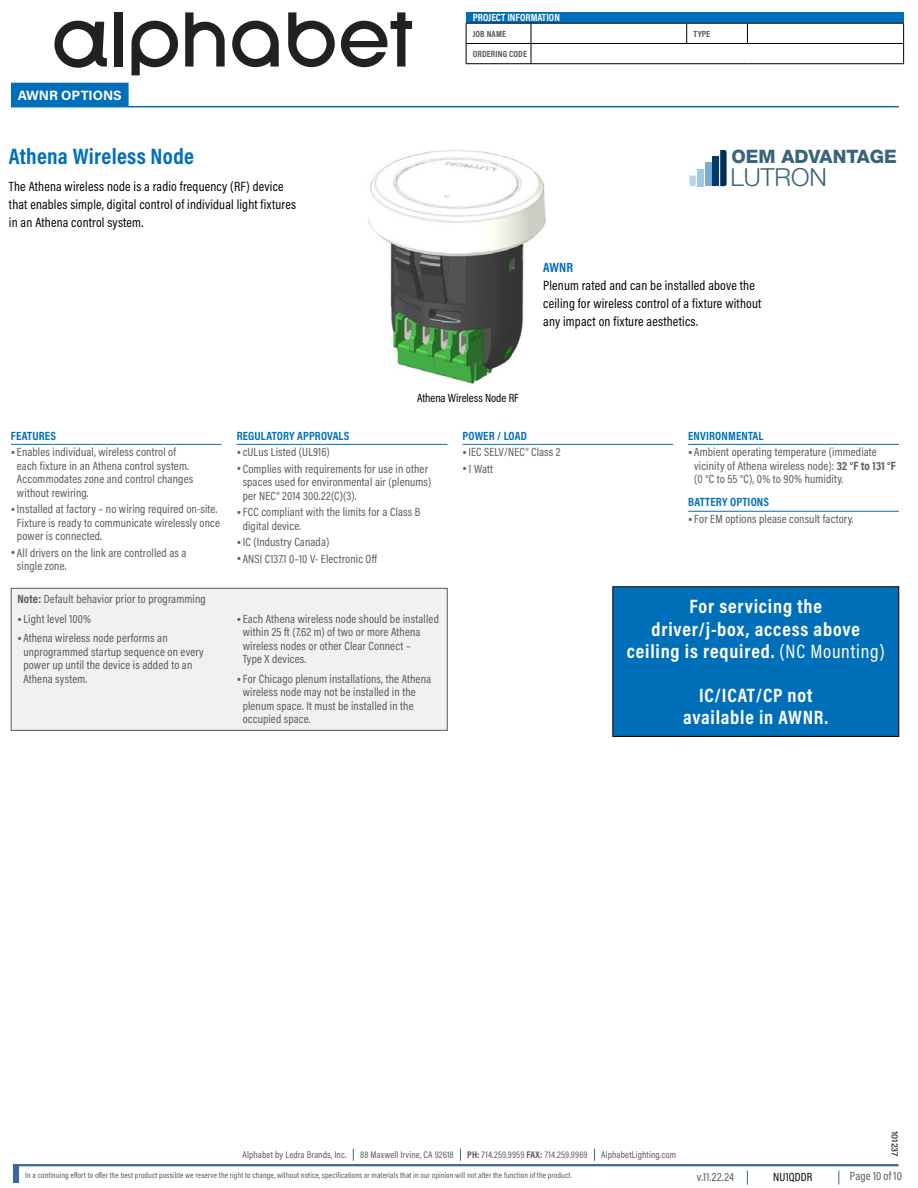
<style>
.page{position:relative;width:918px;height:1188px;background:#fff}
.page>*{position:absolute;margin:0;border:0;box-sizing:border-box;transform-origin:0 0}
.t1{font:300 24.9px "Helvetica Neue LT Std";letter-spacing:-.005em;color:#39647a}
.t2{font:700 22.5px "Acumin Pro Cond";letter-spacing:.015em;color:#006fba}
.t3{font:700 19.5px/22.5px "Acumin Pro Cond";letter-spacing:.04em;color:#fff;text-align:center}
.t4{font:800 18.45px "Helvetica Neue LT Std";color:#39647a}
.t5{font:13.5px/18px "Acumin Pro Cond";letter-spacing:.015em;color:#000}
.t6{font:700 13.5px "Acumin Pro";color:#fff}
.t7{font:12px/13.5px "Acumin Pro Cond";letter-spacing:.015em;color:#58595b}
.t8{font:700 12px "Acumin Pro Cond";letter-spacing:.015em;color:#006fba}
.t9{font:12px "Acumin Pro Cond";color:#000}
.t10{font:12px "Acumin Pro Cond";letter-spacing:.01em;color:#54565b}
.t11{font:700 10.5px "Acumin Pro Cond";color:#fff}
.t12{font:9.75px "Acumin Pro Cond";letter-spacing:.015em;color:#58595b}
.t13{font:700 9px "Acumin Pro Cond";letter-spacing:.015em;color:#54565b}
.t14{font:9px "Acumin Pro";color:#000}
.t15{font:8.25px "Acumin Pro Cond";letter-spacing:.015em;color:#54565b}
.s1{font-weight:700;color:#006fba}
.s2{font-size:18px}
.s3{font-weight:700}
.s4{font-weight:400}
</style>
<div class="page">
<svg style="left:353px;top:1149px;width:1px;height:12px"></svg>
<svg style="left:460px;top:1149px;width:1px;height:12px"></svg>
<svg style="left:594px;top:1149px;width:1px;height:12px"></svg>
<div style="left:466px;top:12px;width:438px;height:11px;background:#006fba"></div>
<hr style="left:466px;top:43px;width:65px;height:1px;background:#000">
<svg style="left:531px;top:24px;width:1px;height:39px"></svg>
<hr style="left:531px;top:43px;width:156px;height:1px;background:#000">
<hr style="left:687px;top:43px;width:60px;height:1px;background:#000">
<hr style="left:747px;top:43px;width:157px;height:1px;background:#000">
<svg style="left:686px;top:24px;width:1px;height:19px"></svg>
<svg style="left:747px;top:24px;width:1px;height:19px"></svg>
<hr style="left:466px;top:23px;width:65px;height:1px;background:#000">
<hr style="left:531px;top:23px;width:156px;height:1px;background:#000">
<hr style="left:687px;top:23px;width:60px;height:1px;background:#000">
<hr style="left:747px;top:23px;width:157px;height:1px;background:#000">
<svg style="left:903px;top:24px;width:1px;height:39px"></svg>
<svg style="left:466px;top:24px;width:1px;height:39px"></svg>
<hr style="left:466px;top:63px;width:65px;height:1px;background:#000">
<hr style="left:531px;top:63px;width:156px;height:1px;background:#000">
<hr style="left:687px;top:63px;width:60px;height:1px;background:#000">
<hr style="left:747px;top:63px;width:157px;height:1px;background:#000">
<svg style="left:54px;top:21px;width:53px;height:47px"></svg>
<div style="left:114px;top:12px;width:8px;height:55px;background:#212121"></div>
<svg style="left:132px;top:21px;width:46px;height:54px"></svg>
<svg style="left:185px;top:12px;width:40px;height:55px"></svg>
<svg style="left:341px;top:12px;width:71px;height:55px"></svg>
<svg style="left:288px;top:12px;width:47px;height:55px"></svg>
<svg style="left:232px;top:21px;width:47px;height:46px"></svg>
<hr style="left:13px;top:1164px;width:886px;height:2px;background:#3c6798">
<div style="left:13px;top:1164px;width:6px;height:19px;background:#3c6798"></div>
<svg style="left:838px;top:1171px;width:1px;height:13px"></svg>
<svg style="left:747px;top:1171px;width:1px;height:14px"></svg>
<div style="left:11px;top:83px;width:118px;height:24px;background:#006fba"></div>
<hr style="left:11px;top:106px;width:888px;height:1px;background:#006fba">
<svg style="left:689px;top:176px;width:7px;height:10px"></svg>
<div style="left:697px;top:169px;width:6px;height:17px;background:#a2c7e2"></div>
<div style="left:705px;top:163px;width:6px;height:23px;background:#7badd3"></div>
<div style="left:713px;top:156px;width:6px;height:30px;background:#003b71"></div>
<svg style="left:720px;top:150px;width:7px;height:36px"></svg>
<img style="left:368px;top:150px;width:178px;height:234px">
<hr style="left:11px;top:444px;width:211px;height:1px;background:#006fba">
<hr style="left:237px;top:444px;width:210px;height:1px;background:#006fba">
<hr style="left:688px;top:444px;width:211px;height:1px;background:#006fba">
<hr style="left:688px;top:511px;width:211px;height:1px;background:#006fba">
<hr style="left:462px;top:444px;width:211px;height:1px;background:#006fba">
<div style="left:11px;top:588px;width:436px;height:142px;background:#f1f1f1"></div>
<div style="left:11px;top:588px;width:436px;height:143px;border:1px solid #58595b"></div>
<div style="left:613px;top:587px;width:286px;height:149px;background:#006fba"></div>
<div style="left:613px;top:587px;width:286px;height:150px;border:1px solid #000"></div>
<p class="t6" style="left:18px;top:86px;width:106px">AWNR OPTIONS</p>
<p class="t11" style="left:473px;top:11px;width:89px">PROJECT INFORMATION</p>
<p class="t13" style="left:473px;top:28px;width:35px">JOB NAME</p>
<p class="t13" style="left:693px;top:28px;width:18px">TYPE</p>
<p class="t13" style="left:473px;top:48px;width:56px">ORDERING CODE</p>
<p class="t2" style="left:9px;top:141px;width:187px">Athena Wireless Node</p>
<p class="t4" style="left:731px;top:146px;width:167px">OEM ADVANTAGE</p>
<p class="t5" style="left:9px;top:177px;width:289px">The Athena wireless node is a radio frequency (RF) device that enables simple, digital control of individual light fixtures in an Athena control system.</p>
<p class="t1" style="left:730px;top:162px;width:98px">LUTRON</p>
<p class="t5" style="left:543px;top:258px;width:220px"><span class="s1">AWNR<br></span>Plenum rated and can be installed above the ceiling for wireless control of a fixture without any impact on fixture aesthetics.</p>
<p class="t8" style="left:11px;top:427px;width:47px">FEATURES</p>
<p class="t7" style="left:17px;top:445px;width:178px;text-indent:-6px"><span class="s2">•</span> Enables individual, wireless control of each fixture in an Athena control system.<br>Accommodates zone and control changes without rewiring.</p>
<p class="t7" style="left:17px;top:502px;width:205px;text-indent:-6px"><span class="s2">•</span>Installed at factory – no wiring required on-site.<br>Fixture is ready to communicate wirelessly once power is connected.</p>
<p class="t7" style="left:17px;top:545px;width:171px;text-indent:-6px"><span class="s2">•</span> All drivers on the link are controlled as a single zone.</p>
<p class="t7" style="left:17px;top:592px;width:190px"><span class="s3">Note:</span> Default behavior prior to programming</p>
<p class="t7" style="left:17px;top:612px;width:75px"><span class="s2">•</span>Light level 100%</p>
<p class="t7" style="left:23px;top:631px;width:182px;text-indent:-6px"><span class="s2">•</span> Athena wireless node performs an unprogrammed startup sequence on every power up until the device is added to an<br>Athena system.</p>
<p class="t9" style="left:417px;top:390px;width:103px">Athena Wireless Node RF</p>
<p class="t8" style="left:237px;top:427px;width:114px">REGULATORY APPROVALS</p>
<p class="t7" style="left:237px;top:445px;width:95px"><span class="s2">•</span>cULus Listed (UL916)</p>
<p class="t7" style="left:243px;top:461px;width:190px;text-indent:-6px"><span class="s2">•</span> Complies with requirements for use in other spaces used for environmental air (plenums) per NEC® 2014 300.22(C)(3).</p>
<p class="t7" style="left:243px;top:505px;width:179px;text-indent:-6px"><span class="s2">•</span>FCC compliant with the limits for a Class B digital device.</p>
<p class="t7" style="left:237px;top:535px;width:94px"><span class="s2">•</span>IC (Industry Canada)</p>
<p class="t7" style="left:237px;top:551px;width:142px"><span class="s2">•</span> ANSI C137.1 0–10 V- Electronic Off</p>
<p class="t7" style="left:243px;top:612px;width:198px;text-indent:-6px"><span class="s2">•</span> Each Athena wireless node should be installed within 25 ft (7.62 m) of two or more Athena wireless nodes or other Clear Connect –<br>Type X devices.</p>
<p class="t7" style="left:243px;top:672px;width:190px;text-indent:-6px"><span class="s2">•</span>For Chicago plenum installations, the Athena wireless node may not be installed in the plenum space. It must be installed in the occupied space.</p>
<p class="t8" style="left:462px;top:427px;width:66px">POWER / LOAD</p>
<p class="t7" style="left:462px;top:445px;width:100px"><span class="s2">•</span>IEC SELV/NEC® Class 2</p>
<p class="t7" style="left:462px;top:461px;width:32px"><span class="s2">•</span> 1 Watt</p>
<p class="t8" style="left:688px;top:427px;width:77px">ENVIRONMENTAL</p>
<p class="t7" style="left:694px;top:445px;width:203px;text-indent:-6px"><span class="s2">•</span> Ambient operating temperature (immediate vicinity of Athena wireless node): <span class="s3">32 °F to 131 °F </span>(0 °C to 55 °C), 0% to 90% humidity.</p>
<p class="t8" style="left:688px;top:494px;width:82px">BATTERY OPTIONS</p>
<p class="t7" style="left:688px;top:512px;width:167px"><span class="s2">•</span>For EM options please consult factory.</p>
<p class="t3" style="left:627px;top:595px;width:260px">For servicing the<br>driver/j-box, access above ceiling is required. <span class="s4">(NC Mounting)</span></p>
<p class="t3" style="left:683px;top:683px;width:147px">IC/ICAT/CP not available in AWNR.</p>
<p class="t12" style="left:243px;top:1148px;width:105px">Alphabet by Ledra Brands, Inc.</p>
<p class="t12" style="left:360px;top:1148px;width:95px">88 Maxwell Irvine, CA 92618</p>
<p class="t12" style="left:467px;top:1149px;width:122px"><span class="s3">PH:</span> 714.259.9959 <span class="s3">FAX:</span> 714.259.9969</p>
<p class="t12" style="left:601px;top:1148px;width:76px">AlphabetLighting.com</p>
<p class="t14" style="left:901px;top:1131px;width:27px;rotate:90deg">101237</p>
<p class="t15" style="left:25px;top:1170px;width:548px">In a continuing effort to offer the best product possible we reserve the right to change, without notice, specifications or materials that in our opinion will not alter the function of the product.</p>
<p class="t10" style="left:697px;top:1169px;width:38px">v.11.22.24</p>
<p class="t10" style="left:850px;top:1169px;width:54px">Page 10 of 10</p>
<p class="t9" style="left:773px;top:1169px;width:41px">NU1QDDR</p>
</div>
